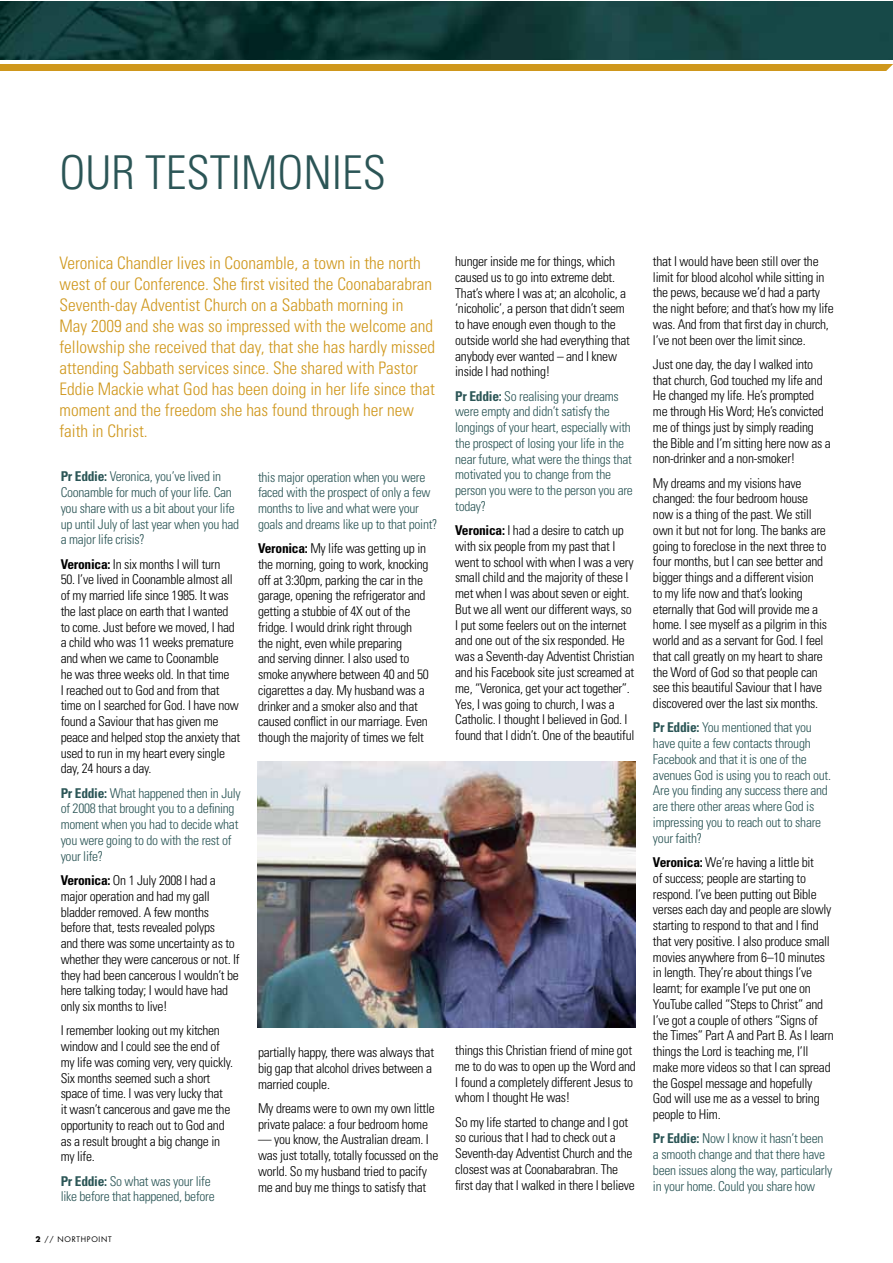
<style>
.page{position:relative;width:893px;height:1263px;background:#fff}
.page>*{position:absolute;margin:0;border:0;box-sizing:border-box;transform-origin:0 0}
.t1{font:300 condensed 46.65px "Univers";color:#2b5556}
.t2{font:300 condensed 17.25px/21px "Univers";color:#cf971c}
.t3{font:300 condensed 13.5px/15.8px "Univers";letter-spacing:-.02em;color:#000}
.t4{font:300 condensed 13.5px/15.8px "Univers";letter-spacing:-.02em;color:#2b5556}
.t5{font:7.5px "Futura";letter-spacing:.1em;color:#000}
.s1{font-weight:700}
</style>
<div class="page">
<img style="left:0;top:1px;width:892px;height:59px">
<div style="left:0;top:65px;width:892px;height:6px;background:#cf971c"></div>
<svg style="left:865px;top:64px;width:27px;height:7px"></svg>
<img style="left:258px;top:761px;width:377px;height:266px">
<h1 class="t1" style="left:60px;top:145px;width:328px">OUR TESTIMONIES</h1>
<p class="t2" style="left:60px;top:252px;width:377px">Veronica Chandler lives in Coonamble, a town in the north west of our Conference. She first visited the Coonabarabran Seventh-day Adventist Church on a Sabbath morning in May 2009 and she was so impressed with the welcome and fellowship she received that day, that she has hardly missed attending Sabbath services since. She shared with Pastor Eddie Mackie what God has been doing in her life since that moment and the freedom she has found through her new faith in Christ.</p>
<p class="t3" style="left:653px;top:253px;width:182px">that I would have been still over the limit for blood alcohol while sitting in the pews, because we’d had a party the night before; and that’s how my life was. And from that first day in church, I’ve not been over the limit since.</p>
<p class="t3" style="left:455px;top:253px;width:176px">hunger inside me for things, which caused us to go into extreme debt.<br>That’s where I was at; an alcoholic, a ‘nicoholic’, a person that didn’t seem to have enough even though to the outside world she had everything that anybody ever wanted – and I knew inside I had nothing!</p>
<p class="t4" style="left:455px;top:388px;width:179px"><span class="s1">Pr Eddie:</span> So realising your dreams were empty and didn’t satisfy the longings of your heart, especially with the prospect of losing your life in the near future, what were the things that motivated you to change from the person you were to the person you are today?</p>
<p class="t3" style="left:455px;top:523px;width:181px"><span class="s1">Veronica:</span> I had a desire to catch up with six people from my past that I went to school with when I was a very small child and the majority of these I met when I was about seven or eight.<br>But we all went our different ways, so I put some feelers out on the internet and one out of the six responded. He was a Seventh-day Adventist Christian and his Facebook site just screamed at me, “Veronica, get your act together”.<br>Yes, I was going to church, I was a Catholic. I thought I believed in God. I found that I didn’t. One of the beautiful</p>
<p class="t3" style="left:653px;top:356px;width:179px">Just one day, the day I walked into that church, God touched my life and He changed my life. He’s prompted me through His Word; He’s convicted me of things just by simply reading the Bible and I’m sitting here now as a non-drinker and a non-smoker!</p>
<p class="t3" style="left:653px;top:475px;width:176px">My dreams and my visions have changed: the four bedroom house now is a thing of the past. We still own it but not for long. The banks are going to foreclose in the next three to four months, but I can see better and bigger things and a different vision<br>to my life now and that’s looking eternally that God will provide me a home. I see myself as a pilgrim in this world and as a servant for God. I feel that call greatly on my heart to share the Word of God so that people can see this beautiful Saviour that I have discovered over the last six months.</p>
<p class="t4" style="left:653px;top:720px;width:180px"><span class="s1">Pr Eddie:</span> You mentioned that you have quite a few contacts through<br>Facebook and that it is one of the avenues God is using you to reach out.<br>Are you finding any success there and are there other areas where God is impressing you to reach out to share your faith?</p>
<p class="t3" style="left:653px;top:854px;width:182px"><span class="s1">Veronica:</span> We’re having a little bit<br>of success; people are starting to respond. I’ve been putting out Bible verses each day and people are slowly starting to respond to that and I find that very positive. I also produce small movies anywhere from 6–10 minutes in length. They’re about things I’ve learnt; for example I’ve put one on YouTube called “Steps to Christ” and I’ve got a couple of others “Signs of the Times” Part A and Part B. As I learn things the Lord is teaching me, I’ll make more videos so that I can spread the Gospel message and hopefully God will use me as a vessel to bring people to Him.</p>
<p class="t4" style="left:653px;top:1131px;width:181px"><span class="s1">Pr Eddie:</span> Now I know it hasn’t been a smooth change and that there have been issues along the way, particularly in your home. Could you share how</p>
<p class="t4" style="left:61px;top:469px;width:180px"><span class="s1">Pr Eddie:</span> Veronica, you’ve lived in<br>Coonamble for much of your life. Can you share with us a bit about your life up until July of last year when you had a major life crisis?</p>
<p class="t3" style="left:61px;top:556px;width:161px"><span class="s1">Veronica:</span> In six months I will turn</p>
<p class="t3" style="left:61px;top:572px;width:181px">50. I’ve lived in Coonamble almost all of my married life since 1985. It was the last place on earth that I wanted to come. Just before we moved, I had a child who was 11 weeks premature and when we came to Coonamble<br>he was three weeks old. In that time<br>I reached out to God and from that time on I searched for God. I have now found a Saviour that has given me peace and helped stop the anxiety that used to run in my heart every single day, 24 hours a day.</p>
<p class="t4" style="left:61px;top:785px;width:182px"><span class="s1">Pr Eddie:</span> What happened then in July of 2008 that brought you to a defining moment when you had to decide what you were going to do with the rest of your life?</p>
<p class="t3" style="left:61px;top:872px;width:180px"><span class="s1">Veronica:</span> On 1 July 2008 I had a major operation and had my gall bladder removed. A few months before that, tests revealed polyps<br>and there was some uncertainty as to whether they were cancerous or not. If they had been cancerous I wouldn’t be here talking today; I would have had only six months to live!</p>
<p class="t3" style="left:61px;top:1023px;width:174px">I remember looking out my kitchen window and I could see the end of my life was coming very, very quickly.<br>Six months seemed such a short space of time. I was very lucky that<br>it wasn’t cancerous and gave me the opportunity to reach out to God and as a result brought a big change in my life.</p>
<p class="t4" style="left:61px;top:1173px;width:155px"><span class="s1">Pr Eddie:</span> So what was your life like before that happened, before</p>
<p class="t4" style="left:258px;top:469px;width:181px">this major operation when you were faced with the prospect of only a few months to live and what were your goals and dreams like up to that point?</p>
<p class="t3" style="left:258px;top:540px;width:172px"><span class="s1">Veronica:</span> My life was getting up in the morning, going to work, knocking off at 3:30pm, parking the car in the garage, opening the refrigerator and getting a stubbie of 4X out of the fridge. I would drink right through the night, even while preparing<br>and serving dinner. I also used to smoke anywhere between 40 and 50 cigarettes a day. My husband was a drinker and a smoker also and that caused conflict in our marriage. Even though the majority of times we felt</p>
<p class="t3" style="left:455px;top:1042px;width:182px">things this Christian friend of mine got me to do was to open up the Word and I found a completely different Jesus to whom I thought He was!</p>
<p class="t3" style="left:455px;top:1114px;width:181px">So my life started to change and I got so curious that I had to check out a Seventh-day Adventist Church and the closest was at Coonabarabran. The first day that I walked in there I believe</p>
<p class="t3" style="left:258px;top:1044px;width:177px">partially happy, there was always that big gap that alcohol drives between a married couple.</p>
<p class="t3" style="left:258px;top:1100px;width:178px">My dreams were to own my own little private palace: a four bedroom home</p>
<p class="t3" style="left:258px;top:1132px;width:182px">— you know, the Australian dream. I was just totally, totally focussed on the world. So my husband tried to pacify me and buy me things to satisfy that</p>
<p class="t5" style="left:36px;top:1234px;width:78px"><span class="s1">2</span> // NORTHPOINT</p>
</div>
